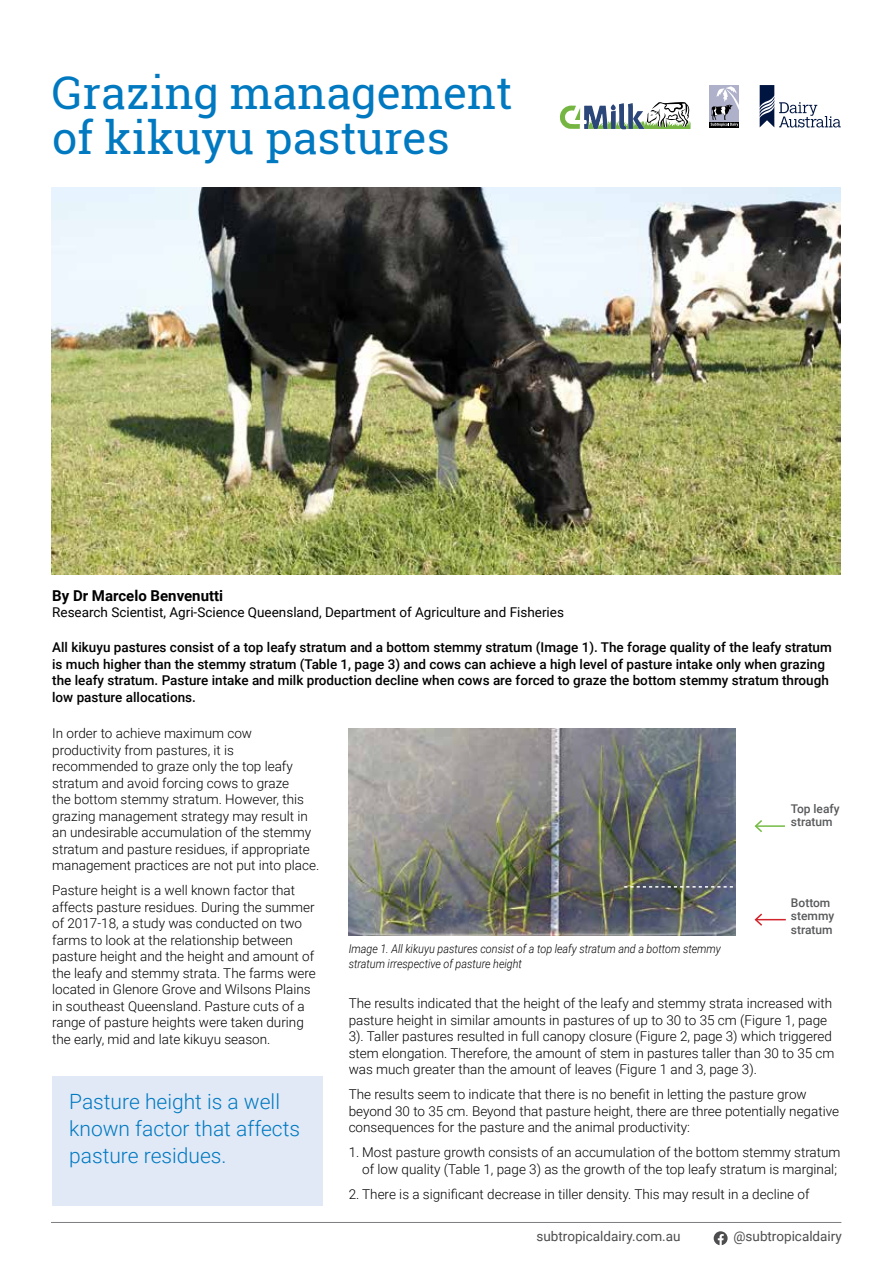
<style>
.page{position:relative;width:893px;height:1263px;background:#fff}
.page>*{position:absolute;margin:0;border:0;box-sizing:border-box;transform-origin:0 0}
.t1{font:45px/45px "Roboto Slab";color:#0079c1}
.t2{font:300 21px/27px "Roboto";color:#0079c1}
.t3{font:700 15px "Roboto";color:#000}
.t4{font:300 13.5px/16.5px "Roboto";color:#000}
.t5{font:500 13.5px/16.5px "Roboto";color:#000}
.t6{font:13.5px "Roboto";color:#000}
.t7{font:13.5px "Roboto";color:#4d4d4f}
.t8{font:italic 300 12px/15px "Roboto";color:#000;scale:.9 1}
.t9{font:500 12px/13.5px "Roboto";color:#58595b}
</style>
<div class="page">
<div style="left:52px;top:1076px;width:270px;height:129px;background:#e1e9f6"></div>
<hr style="left:756px;top:825px;width:29px;height:2px;background:#74bb45">
<svg style="left:754px;top:820px;width:10px;height:13px"></svg>
<hr style="left:756px;top:919px;width:30px;height:1px;background:#d2232a">
<svg style="left:754px;top:913px;width:10px;height:13px"></svg>
<img style="left:349px;top:728px;width:387px;height:208px">
<svg style="left:624px;top:886px;width:112px;height:2px"></svg>
<img style="left:51px;top:187px;width:790px;height:387px">
<svg style="left:559px;top:102px;width:132px;height:28px"></svg>
<div style="left:710px;top:121px;width:29px;height:7px;background:#000"></div>
<div style="left:710px;top:85px;width:29px;height:36px;background:#afb1cb"></div>
<svg style="left:711px;top:86px;width:28px;height:40px"></svg>
<svg style="left:760px;top:85px;width:81px;height:43px"></svg>
<svg style="left:714px;top:1231px;width:14px;height:14px"></svg>
<hr style="left:51px;top:1222px;width:790px;height:1px;background:#7c7e81">
<h1 class="t1" style="left:52px;top:70px;width:462px">Grazing management of kikuyu pastures</h1>
<p class="t3" style="left:52px;top:585px;width:173px">By Dr Marcelo Benvenutti</p>
<p class="t6" style="left:52px;top:603px;width:513px">Research Scientist, Agri-Science Queensland, Department of Agriculture and Fisheries</p>
<p class="t5" style="left:52px;top:639px;width:781px">All kikuyu pastures consist of a top leafy stratum and a bottom stemmy stratum (Image 1). The forage quality of the leafy stratum is much higher than the stemmy stratum (Table 1, page 3) and cows can achieve a high level of pasture intake only when grazing the leafy stratum. Pasture intake and milk production decline when cows are forced to graze the bottom stemmy stratum through low pasture allocations.</p>
<p class="t4" style="left:52px;top:724px;width:269px">In order to achieve maximum cow productivity from pastures, it is recommended to graze only the top leafy stratum and avoid forcing cows to graze<br>the bottom stemmy stratum. However, this grazing management strategy may result in an undesirable accumulation of the stemmy stratum and pasture residues, if appropriate management practices are not put into place.</p>
<p class="t4" style="left:52px;top:881px;width:265px">Pasture height is a well known factor that affects pasture residues. During the summer of 2017-18, a study was conducted on two farms to look at the relationship between pasture height and the height and amount of the leafy and stemmy strata. The farms were located in Glenore Grove and Wilsons Plains in southeast Queensland. Pasture cuts of a range of pasture heights were taken during the early, mid and late kikuyu season.</p>
<h2 class="t2" style="left:69px;top:1087px;width:232px">Pasture height is a well known factor that affects pasture residues.</h2>
<p class="t9" style="left:791px;top:801px;width:50px">Top leafy stratum</p>
<p class="t8" style="left:349px;top:940px;width:415px">Image 1. All kikuyu pastures consist of a top leafy stratum and a bottom stemmy stratum irrespective of pasture height</p>
<p class="t9" style="left:791px;top:895px;width:45px">Bottom stemmy stratum</p>
<p class="t4" style="left:349px;top:994px;width:487px">The results indicated that the height of the leafy and stemmy strata increased with pasture height in similar amounts in pastures of up to 30 to 35 cm (Figure 1, page 3). Taller pastures resulted in full canopy closure (Figure 2, page 3) which triggered stem elongation. Therefore, the amount of stem in pastures taller than 30 to 35 cm was much greater than the amount of leaves (Figure 1 and 3, page 3).</p>
<p class="t4" style="left:349px;top:1085px;width:492px">The results seem to indicate that there is no benefit in letting the pasture grow beyond 30 to 35 cm. Beyond that pasture height, there are three potentially negative consequences for the pasture and the animal productivity:</p>
<p class="t4" style="left:349px;top:1143px;width:493px;text-align:right">1. Most pasture growth consists of an accumulation of the bottom stemmy stratum of low quality (Table 1, page 3) as the growth of the top leafy stratum is marginal;</p>
<p class="t4" style="left:349px;top:1185px;width:462px">2. There is a significant decrease in tiller density. This may result in a decline of</p>
<p class="t7" style="left:536px;top:1227px;width:146px">subtropicaldairy.com.au</p>
<p class="t7" style="left:733px;top:1227px;width:110px">@subtropicaldairy</p>
</div>
